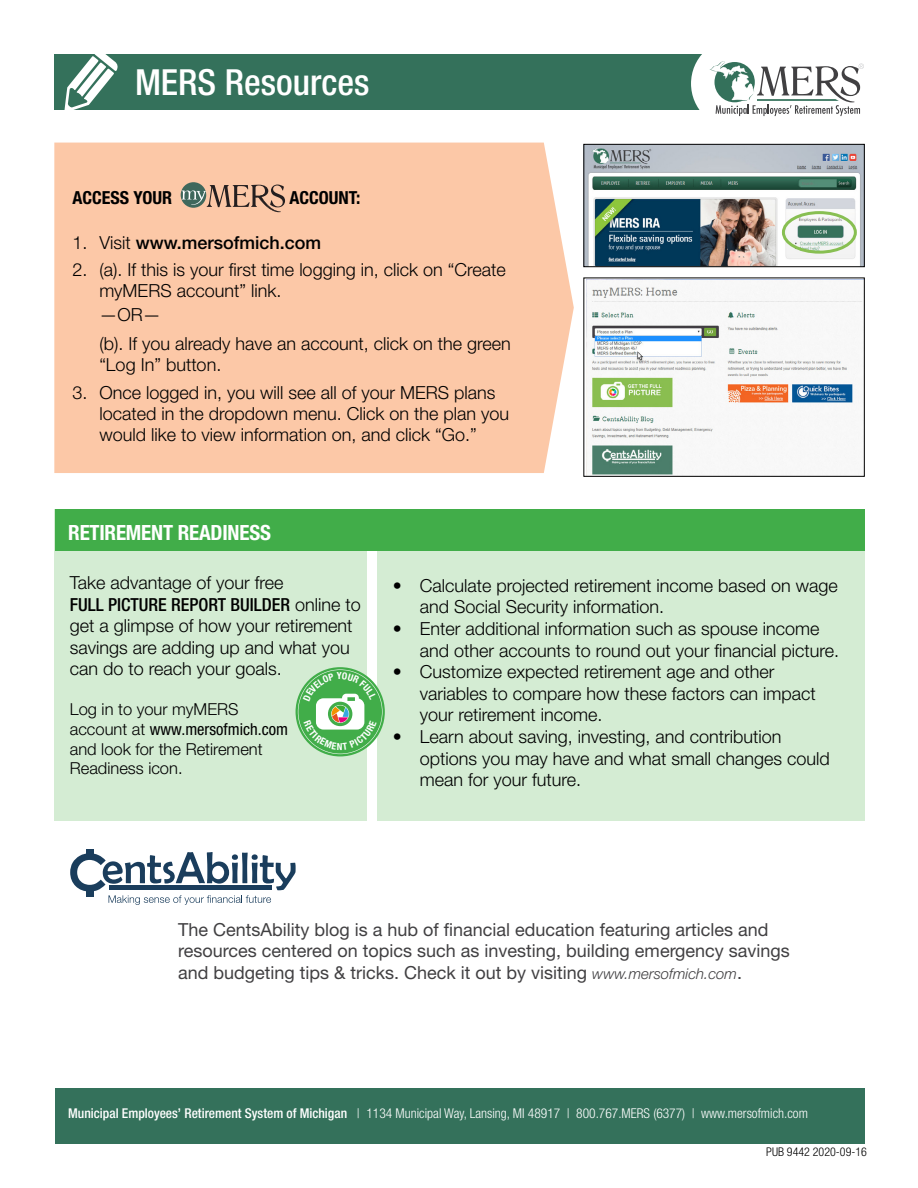
<style>
.page{position:relative;width:918px;height:1188px;background:#fff}
.page>*{position:absolute;margin:0;border:0;box-sizing:border-box;transform-origin:0 0}
.t1{font:500 condensed 36px "Helvetica Neue LT Std";color:#fff}
.t2{font:700 condensed 21px "Helvetica Neue LT Std";letter-spacing:-.01em;color:#fff}
.t3{font:300 18px/21.6px "Helvetica Neue LT Std";color:#000}
.t4{font:18px/21.6px "Helvetica Neue LT Std";color:#414042}
.t5{font:500 18px "Helvetica Neue LT Std";color:#000}
.t6{font:700 condensed 18px "Helvetica Neue LT Std";color:#000}
.t7{font:300 16.5px/19.8px "Helvetica Neue LT Std";color:#000}
.t8{font:300 condensed 13.5px "Helvetica Neue LT Std";color:#fff}
.t9{font:300 condensed 12px "Helvetica Neue LT Std";color:#000}
.s1{font-weight:300}
.s2{font-weight:500;font-stretch:condensed}
.s3{font-weight:400;font-stretch:condensed}
.s4{font-weight:300;font-style:italic;font-size:15px}
.s5{font-weight:500}
</style>
<div class="page">
<div style="left:54px;top:54px;width:705px;height:55px;background:#34715b"></div>
<div style="left:55px;top:1089px;width:810px;height:55px;background:#34715b"></div>
<svg style="left:64px;top:54px;width:54px;height:56px"></svg>
<div style="left:55px;top:510px;width:312px;height:311px;background:#d4ecd3"></div>
<div style="left:378px;top:510px;width:487px;height:311px;background:#d4ecd3"></div>
<div style="left:55px;top:510px;width:810px;height:41px;background:#41ad49"></div>
<div style="left:691px;top:38px;width:90px;height:91px;background:#fff;border-radius:50%"></div>
<svg style="left:709px;top:61px;width:155px;height:55px"></svg>
<div style="left:86px;top:849px;width:8px;height:7px;background:#1a3d5c"></div>
<svg style="left:70px;top:852px;width:226px;height:53px"></svg>
<div style="left:54px;top:143px;width:520px;height:330px;background:#fcc8a7"></div>
<svg style="left:181px;top:182px;width:25px;height:26px"></svg>
<svg style="left:181px;top:185px;width:104px;height:30px;background:#bb9d86"></svg>
<img style="left:586px;top:146px;width:277px;height:119px">
<div style="left:584px;top:144px;width:281px;height:123px;border:1px solid #000"></div>
<img style="left:586px;top:280px;width:276px;height:195px">
<div style="left:584px;top:278px;width:281px;height:199px;border:1px solid #000"></div>
<div style="left:782px;top:211px;width:75px;height:43px;border:3px solid #88bf52;border-radius:50%"></div>
<svg style="left:298px;top:669px;width:85px;height:85px;background:#7cc47f"></svg>
<h1 class="t1" style="left:135px;top:61px;width:236px">MERS Resources</h1>
<p class="t6" style="left:72px;top:187px;width:101px">ACCESS YOUR</p>
<p class="t6" style="left:289px;top:187px;width:72px">ACCOUNT:</p>
<p class="t5" style="left:72px;top:232px;width:250px"><span class="s1">1. Visit</span> www.mersofmich.com</p>
<p class="t3" style="left:99px;top:259px;width:408px;line-height:21px;text-indent:-27px">2. (a). If this is your first time logging in, click on “Create myMERS account” link.</p>
<p class="t3" style="left:99px;top:300px;width:413px;line-height:28.5px">—OR—<br>(b). If you already have an account, click on the green</p>
<p class="t3" style="left:99px;top:353px;width:124px">“Log In” button.</p>
<p class="t3" style="left:99px;top:381px;width:411px;line-height:21px;text-indent:-27px">3. Once logged in, you will see all of your MERS plans located in the dropdown menu. Click on the plan you would like to view information on, and click “Go.”</p>
<p class="t2" style="left:68px;top:520px;width:204px">RETIREMENT READINESS</p>
<p class="t3" style="left:70px;top:572px;width:292px">Take advantage of your free<br><span class="s2">FULL PICTURE REPORT BUILDER</span> online to get a glimpse of how your retirement savings are adding up and what you can do to reach your goals.</p>
<p class="t7" style="left:70px;top:699px;width:220px">Log in to your myMERS account at <span class="s3">www.mersofmich.com </span>and look for the Retirement<br>Readiness icon.</p>
<p class="t3" style="left:420px;top:574px;width:420px;text-indent:-27px">• Calculate projected retirement income based on wage and Social Security information.</p>
<p class="t3" style="left:420px;top:617px;width:421px;text-indent:-27px">• Enter additional information such as spouse income and other accounts to round out your financial picture.</p>
<p class="t3" style="left:420px;top:661px;width:398px;text-indent:-27px">• Customize expected retirement age and other variables to compare how these factors can impact your retirement income.</p>
<p class="t3" style="left:420px;top:725px;width:412px;text-indent:-27px">• Learn about saving, investing, and contribution options you may have and what small changes could mean for your future.</p>
<p class="t4" style="left:178px;top:918px;width:613px">The CentsAbility blog is a hub of financial education featuring articles and resources centered on topics such as investing, building emergency savings and budgeting tips &amp; tricks. Check it out by visiting <span class="s4">www.mersofmich.com</span>.</p>
<p class="t8" style="left:68px;top:1106px;width:741px"><span class="s5">Municipal Employees’ Retirement System of Michigan</span> | 1134 Municipal Way, Lansing, MI 48917 | 800.767.MERS (6377) | www.mersofmich.com</p>
<p class="t9" style="left:766px;top:1145px;width:102px">PUB 9442 2020-09-16</p>
</div>
